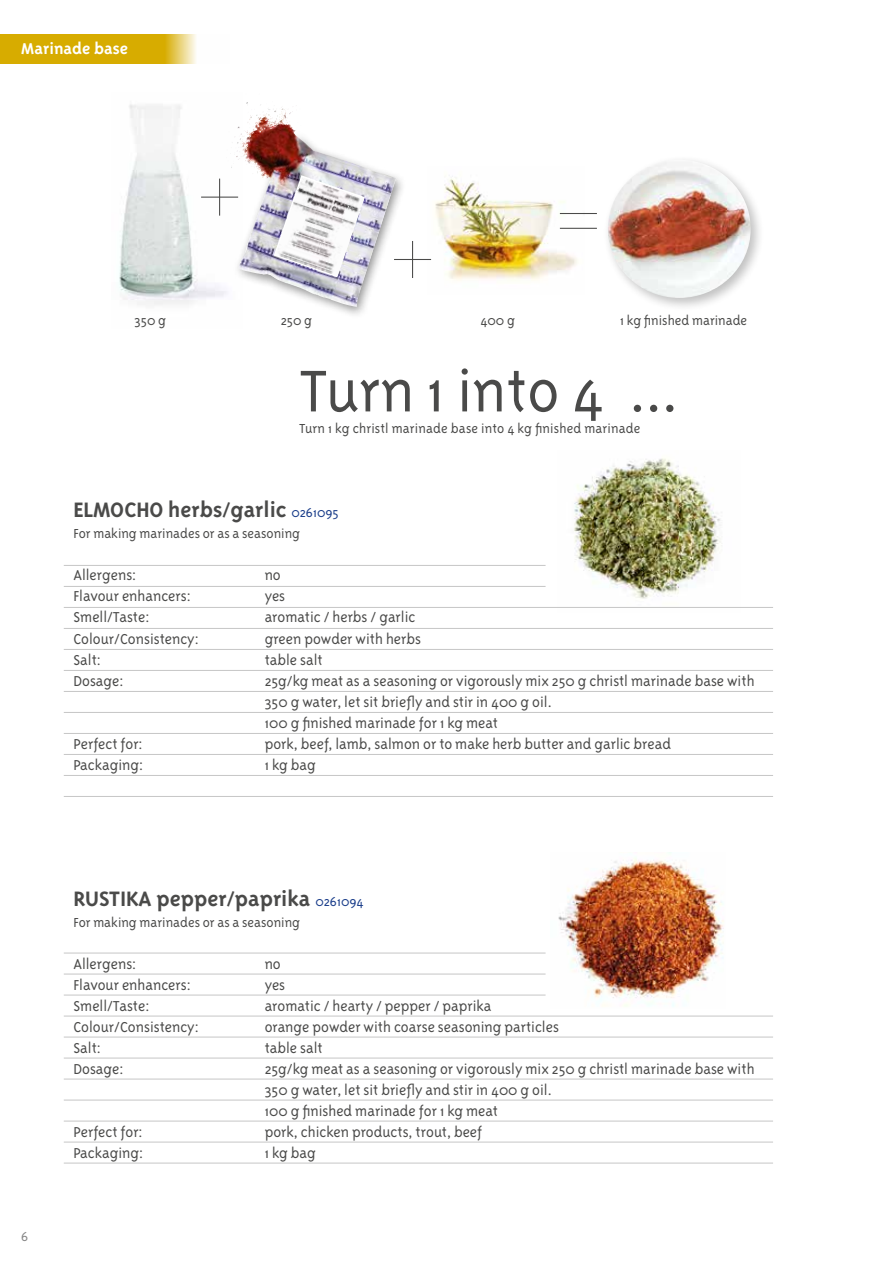
<style>
.page{position:relative;width:893px;height:1263px;background:#fff}
.page>*{position:absolute;margin:0;border:0;box-sizing:border-box;transform-origin:0 0}
.t1{font:300 67.5px "Triplex Sans OT";color:#4a4a49}
.t2{font:700 24px "Triplex Sans OT";color:#4a4a49}
.t3{font:700 18px "Triplex Sans OT";color:#fff}
.t4{font:300 16.5px/21px "Triplex Sans OT";color:#4a4a49}
.t5{font:300 15px "Triplex Sans OT";color:#4a4a49}
.t6{font:300 15px "Triplex Sans OT";color:#878787}
.s1{font-weight:300;font-size:15px;color:#1c3f8b}
</style>
<div class="page">
<svg style="left:0;top:34px;width:196px;height:30px;background:#d9b213"></svg>
<img style="left:558px;top:858px;width:166px;height:149px">
<hr style="left:64px;top:953px;width:482px;height:1px;background:#c6c6c6">
<hr style="left:64px;top:974px;width:482px;height:1px;background:#c6c6c6">
<hr style="left:64px;top:995px;width:482px;height:1px;background:#c6c6c6">
<hr style="left:64px;top:1016px;width:709px;height:1px;background:#c6c6c6">
<hr style="left:64px;top:1037px;width:709px;height:1px;background:#c6c6c6">
<hr style="left:64px;top:1058px;width:709px;height:1px;background:#c6c6c6">
<hr style="left:64px;top:1079px;width:709px;height:1px;background:#c6c6c6">
<hr style="left:64px;top:1100px;width:709px;height:1px;background:#c6c6c6">
<hr style="left:64px;top:1121px;width:709px;height:1px;background:#c6c6c6">
<hr style="left:64px;top:1142px;width:709px;height:1px;background:#c6c6c6">
<hr style="left:64px;top:1163px;width:709px;height:1px;background:#c6c6c6">
<img style="left:119px;top:104px;width:121px;height:201px">
<div style="left:603px;top:155px;width:162px;height:157px;background:#000;opacity:.25"></div>
<img style="left:608px;top:160px;width:143px;height:138px">
<div style="left:232px;top:130px;width:175px;height:190px;background:#000;opacity:.45"></div>
<img style="left:246px;top:102px;width:47px;height:16px">
<img style="left:239px;top:134px;width:157px;height:172px">
<img style="left:275px;top:177px;width:89px;height:99px">
<img style="left:431px;top:176px;width:153px;height:105px">
<img style="left:574px;top:458px;width:147px;height:141px">
<hr style="left:64px;top:565px;width:482px;height:1px;background:#c6c6c6">
<hr style="left:64px;top:586px;width:482px;height:1px;background:#c6c6c6">
<hr style="left:64px;top:607px;width:709px;height:1px;background:#c6c6c6">
<hr style="left:64px;top:628px;width:709px;height:1px;background:#c6c6c6">
<hr style="left:64px;top:649px;width:709px;height:1px;background:#c6c6c6">
<hr style="left:64px;top:670px;width:709px;height:1px;background:#c6c6c6">
<hr style="left:64px;top:691px;width:709px;height:1px;background:#c6c6c6">
<hr style="left:64px;top:712px;width:709px;height:1px;background:#c6c6c6">
<hr style="left:64px;top:733px;width:709px;height:1px;background:#c6c6c6">
<hr style="left:64px;top:754px;width:709px;height:1px;background:#c6c6c6">
<hr style="left:64px;top:775px;width:709px;height:1px;background:#c6c6c6">
<hr style="left:64px;top:796px;width:709px;height:1px;background:#c6c6c6">
<hr style="left:201px;top:197px;width:37px;height:1px;background:#4a4a49">
<hr style="left:219px;top:179px;width:1px;height:37px;background:#4a4a49">
<hr style="left:394px;top:259px;width:37px;height:1px;background:#4a4a49">
<hr style="left:412px;top:241px;width:1px;height:37px;background:#4a4a49">
<hr style="left:560px;top:213px;width:37px;height:1px;background:#4a4a49">
<hr style="left:560px;top:228px;width:37px;height:1px;background:#4a4a49">
<p class="t3" style="left:21px;top:39px;width:108px">Marinade base</p>
<p class="t5" style="left:135px;top:313px;width:33px">350 g</p>
<p class="t5" style="left:281px;top:313px;width:33px">250 g</p>
<p class="t5" style="left:480px;top:313px;width:36px">400 g</p>
<p class="t5" style="left:620px;top:313px;width:128px">1 kg finished marinade</p>
<h1 class="t1" style="left:299px;top:355px;width:380px">Turn 1 into 4 ...</h1>
<p class="t5" style="left:299px;top:421px;width:343px">Turn 1 kg christl marinade base into 4 kg finished marinade</p>
<h2 class="t2" style="left:73px;top:497px;width:267px">ELMOCHO herbs/garlic <span class="s1">0261095</span></h2>
<p class="t5" style="left:73px;top:526px;width:228px">For making marinades or as a seasoning</p>
<p class="t4" style="left:73px;top:565px;width:64px">Allergens:</p>
<p class="t4" style="left:265px;top:565px;width:18px">no</p>
<p class="t4" style="left:73px;top:586px;width:119px">Flavour enhancers:</p>
<p class="t4" style="left:265px;top:586px;width:22px">yes</p>
<p class="t4" style="left:73px;top:607px;width:77px">Smell/Taste:</p>
<p class="t4" style="left:265px;top:607px;width:152px">aromatic / herbs / garlic</p>
<p class="t4" style="left:73px;top:628px;width:127px">Colour/Consistency:</p>
<p class="t4" style="left:265px;top:628px;width:158px">green powder with herbs</p>
<p class="t4" style="left:73px;top:649px;width:29px">Salt:</p>
<p class="t4" style="left:265px;top:649px;width:59px">table salt</p>
<p class="t4" style="left:73px;top:670px;width:52px">Dosage:</p>
<p class="t4" style="left:265px;top:670px;width:491px">25g/kg meat as a seasoning or vigorously mix 250 g christl marinade base with<br>350 g water, let sit briefly and stir in 400 g oil.<br>100 g finished marinade for 1 kg meat</p>
<p class="t4" style="left:73px;top:733px;width:71px">Perfect for:</p>
<p class="t4" style="left:265px;top:733px;width:408px">pork, beef, lamb, salmon or to make herb butter and garlic bread</p>
<p class="t4" style="left:73px;top:754px;width:71px">Packaging:</p>
<p class="t4" style="left:265px;top:754px;width:53px">1 kg bag</p>
<p class="t6" style="left:21px;top:1229px;width:9px">6</p>
<h2 class="t2" style="left:73px;top:885px;width:292px">RUSTIKA pepper/paprika <span class="s1">0261094</span></h2>
<p class="t5" style="left:73px;top:914px;width:228px">For making marinades or as a seasoning</p>
<p class="t4" style="left:73px;top:953px;width:64px">Allergens:</p>
<p class="t4" style="left:265px;top:953px;width:18px">no</p>
<p class="t4" style="left:73px;top:974px;width:119px">Flavour enhancers:</p>
<p class="t4" style="left:265px;top:974px;width:22px">yes</p>
<p class="t4" style="left:73px;top:995px;width:77px">Smell/Taste:</p>
<p class="t4" style="left:265px;top:995px;width:228px">aromatic / hearty / pepper / paprika</p>
<p class="t4" style="left:73px;top:1016px;width:127px">Colour/Consistency:</p>
<p class="t4" style="left:265px;top:1016px;width:296px">orange powder with coarse seasoning particles</p>
<p class="t4" style="left:73px;top:1037px;width:29px">Salt:</p>
<p class="t4" style="left:265px;top:1037px;width:59px">table salt</p>
<p class="t4" style="left:73px;top:1058px;width:52px">Dosage:</p>
<p class="t4" style="left:265px;top:1058px;width:491px">25g/kg meat as a seasoning or vigorously mix 250 g christl marinade base with<br>350 g water, let sit briefly and stir in 400 g oil.<br>100 g finished marinade for 1 kg meat</p>
<p class="t4" style="left:73px;top:1121px;width:71px">Perfect for:</p>
<p class="t4" style="left:265px;top:1121px;width:219px">pork, chicken products, trout, beef</p>
<p class="t4" style="left:73px;top:1142px;width:71px">Packaging:</p>
<p class="t4" style="left:265px;top:1142px;width:53px">1 kg bag</p>
</div>
